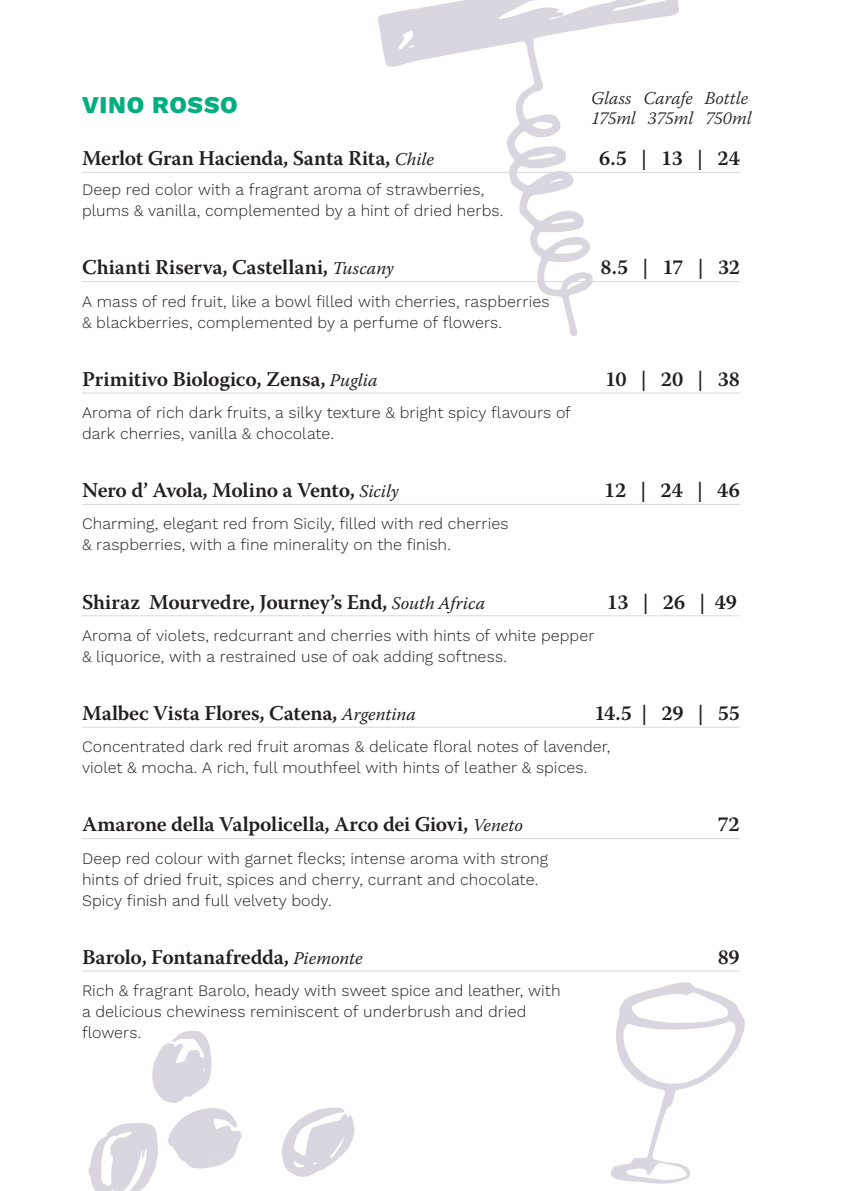
<style>
.page{position:relative;width:845px;height:1191px;background:#fff}
.page>*{position:absolute;margin:0;border:0;box-sizing:border-box;transform-origin:0 0}
.HEADLINES__Categories{font:800 24px "Work Sans";letter-spacing:.03em;color:#00ae80}
.SUBHEADS__Dishes{font:600 21px "Warnock Pro";letter-spacing:-.01em;color:#231f20}
.Italic_Subs{font:italic 300 18px "Warnock Pro";letter-spacing:-.005em;color:#231f20}
.BODY_COPY{font:300 16px/21px "Work Sans";letter-spacing:.005em;color:#231f20}
.s1{font-weight:400;font-style:italic;font-size:18px}
</style>
<div class="page">
<svg style="left:378px;top:0;width:301px;height:336px"></svg>
<svg style="left:282px;top:1107px;width:73px;height:69px"></svg>
<svg style="left:89px;top:1031px;width:153px;height:159px"></svg>
<svg style="left:611px;top:982px;width:134px;height:201px"></svg>
<hr style="left:82px;top:172px;width:658px;height:1px;background:#dad6df">
<hr style="left:82px;top:281px;width:658px;height:1px;background:#dad6df">
<hr style="left:82px;top:392px;width:658px;height:1px;background:#dad6df">
<hr style="left:82px;top:504px;width:658px;height:1px;background:#dad6df">
<hr style="left:82px;top:615px;width:658px;height:1px;background:#dad6df">
<hr style="left:82px;top:726px;width:658px;height:1px;background:#dad6df">
<hr style="left:82px;top:838px;width:658px;height:1px;background:#dad6df">
<hr style="left:82px;top:970px;width:658px;height:1px;background:#dad6df">
<p class="Italic_Subs" style="left:591px;top:87px;width:158px">Glass Carafe Bottle</p>
<p class="Italic_Subs" style="left:591px;top:107px;width:162px">175ml 375ml 750ml</p>
<p class="HEADLINES__Categories" style="left:82px;top:86px;width:157px">VINO ROSSO</p>
<p class="SUBHEADS__Dishes" style="left:82px;top:145px;width:354px">Merlot Gran Hacienda, Santa Rita, <span class="s1">Chile</span></p>
<p class="SUBHEADS__Dishes" style="left:599px;top:145px;width:142px">6.5 | 13 | 24</p>
<p class="BODY_COPY" style="left:82px;top:179px;width:423px">Deep red color with a fragrant aroma of strawberries, plums &amp; vanilla, complemented by a hint of dried herbs.</p>
<p class="SUBHEADS__Dishes" style="left:82px;top:255px;width:313px">Chianti Riserva, Castellani, <span class="s1">Tuscany</span></p>
<p class="SUBHEADS__Dishes" style="left:600px;top:255px;width:141px">8.5 | 17 | 32</p>
<p class="BODY_COPY" style="left:82px;top:290px;width:469px">A mass of red fruit, like a bowl filled with cherries, raspberries &amp; blackberries, complemented by a perfume of flowers.</p>
<p class="SUBHEADS__Dishes" style="left:82px;top:366px;width:297px">Primitivo Biologico, Zensa, <span class="s1">Puglia</span></p>
<p class="SUBHEADS__Dishes" style="left:605px;top:366px;width:136px">10 | 20 | 38</p>
<p class="BODY_COPY" style="left:82px;top:401px;width:490px">Aroma of rich dark fruits, a silky texture &amp; bright spicy flavours of dark cherries, vanilla &amp; chocolate.</p>
<p class="SUBHEADS__Dishes" style="left:82px;top:477px;width:318px">Nero d’ Avola, Molino a Vento, <span class="s1">Sicily</span></p>
<p class="SUBHEADS__Dishes" style="left:604px;top:477px;width:137px">12 | 24 | 46</p>
<p class="BODY_COPY" style="left:82px;top:513px;width:428px">Charming, elegant red from Sicily, filled with red cherries &amp; raspberries, with a fine minerality on the finish.</p>
<p class="SUBHEADS__Dishes" style="left:82px;top:589px;width:405px">Shiraz Mourvedre, Journey’s End, <span class="s1">South Africa</span></p>
<p class="SUBHEADS__Dishes" style="left:607px;top:589px;width:132px">13 | 26 | 49</p>
<p class="BODY_COPY" style="left:82px;top:624px;width:514px">Aroma of violets, redcurrant and cherries with hints of white pepper &amp; liquorice, with a restrained use of oak adding softness.</p>
<p class="SUBHEADS__Dishes" style="left:82px;top:700px;width:336px">Malbec Vista Flores, Catena, <span class="s1">Argentina</span></p>
<p class="SUBHEADS__Dishes" style="left:594px;top:700px;width:147px">14.5 | 29 | 55</p>
<p class="BODY_COPY" style="left:82px;top:735px;width:530px">Concentrated dark red fruit aromas &amp; delicate floral notes of lavender, violet &amp; mocha. A rich, full mouthfeel with hints of leather &amp; spices.</p>
<p class="SUBHEADS__Dishes" style="left:82px;top:811px;width:443px">Amarone della Valpolicella, Arco dei Giovi, <span class="s1">Veneto</span></p>
<p class="SUBHEADS__Dishes" style="left:718px;top:811px;width:23px">72</p>
<p class="BODY_COPY" style="left:82px;top:847px;width:468px">Deep red colour with garnet flecks; intense aroma with strong hints of dried fruit, spices and cherry, currant and chocolate.<br>Spicy finish and full velvety body.</p>
<p class="SUBHEADS__Dishes" style="left:82px;top:944px;width:282px">Barolo, Fontanafredda, <span class="s1">Piemonte</span></p>
<p class="SUBHEADS__Dishes" style="left:718px;top:944px;width:23px">89</p>
<p class="BODY_COPY" style="left:82px;top:979px;width:480px">Rich &amp; fragrant Barolo, heady with sweet spice and leather, with a delicious chewiness reminiscent of underbrush and dried flowers.</p>
</div>
